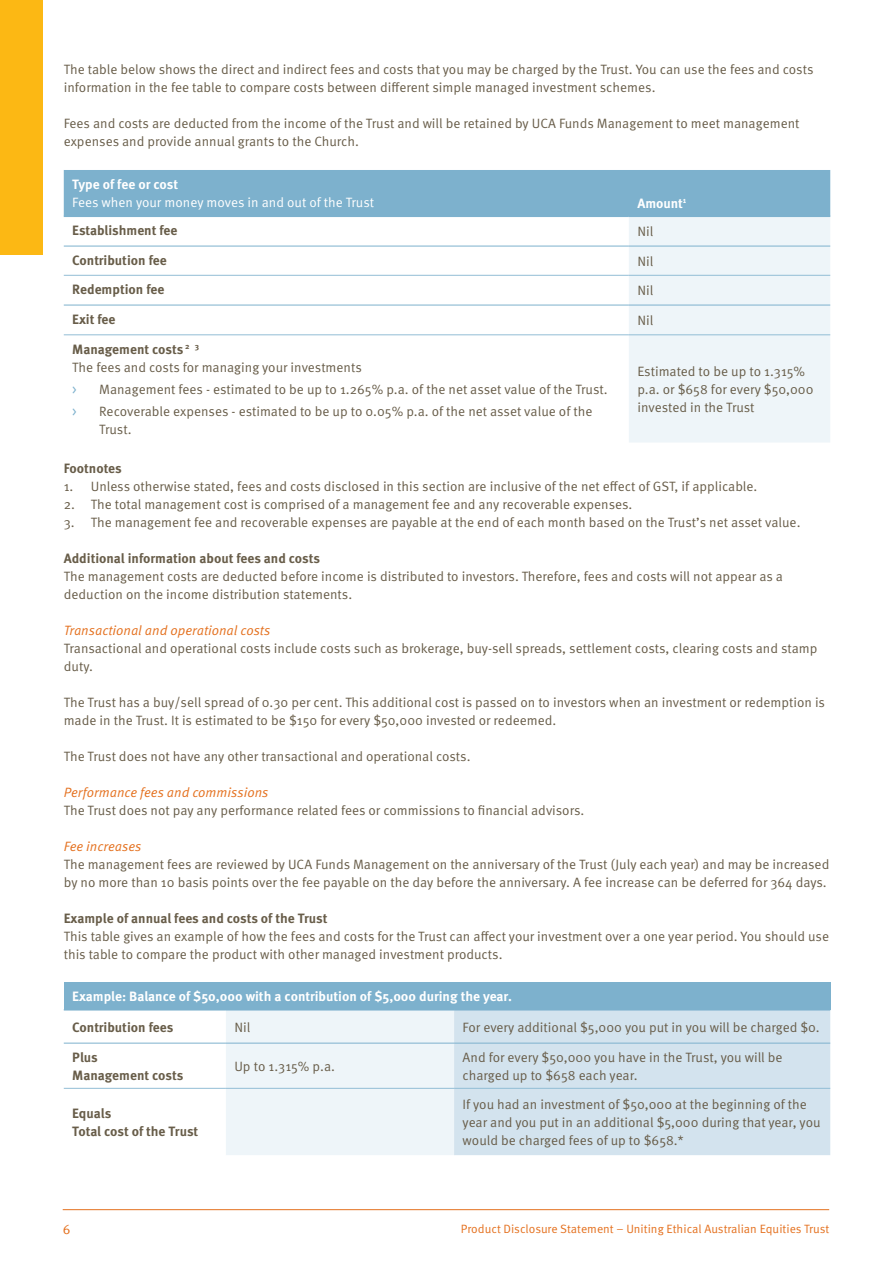
<style>
.page{position:relative;width:893px;height:1263px;background:#fff}
.page>*{position:absolute;margin:0;border:0;box-sizing:border-box;transform-origin:0 0}
.Body_text{font:13.5px/18px "Meta OT Norm";color:#685d49}
.Paragraph_heading__H{font:700 13.5px "Meta OT";color:#685d49}
.Paragraph_heading_wh{font:700 13.5px "Meta OT";color:#fff}
.Paragraph_sub-headin{font:13.5px "Meta OT Norm Ita";color:#e4701e}
.t1{font:13.5px "Meta OT Norm";color:#fff}
.t2{font:13.5px "Meta OT Norm";color:#e4701e}
.t3{font:12px "Meta OT Norm";color:#e4701e}
.s1{color:#7db1cd}
</style>
<div class="page">
<div style="left:0;top:0;width:43px;height:255px;background:#fcb814"></div>
<hr style="left:63px;top:1209px;width:766px;height:1px;background:#e4701e">
<div style="left:64px;top:170px;width:766px;height:46px;background:#7db1cd"></div>
<div style="left:629px;top:217px;width:201px;height:225px;background:#eef5f9"></div>
<hr style="left:64px;top:246px;width:565px;height:1px;background:#7db1cd">
<hr style="left:629px;top:246px;width:201px;height:1px;background:#7db1cd">
<hr style="left:64px;top:305px;width:565px;height:1px;background:#7db1cd">
<hr style="left:629px;top:305px;width:201px;height:1px;background:#7db1cd">
<hr style="left:64px;top:275px;width:565px;height:1px;background:#92bdd5">
<hr style="left:629px;top:275px;width:201px;height:1px;background:#92bdd5">
<hr style="left:64px;top:335px;width:565px;height:1px;background:#92bdd5">
<hr style="left:629px;top:335px;width:201px;height:1px;background:#92bdd5">
<hr style="left:64px;top:216px;width:565px;height:1px;background:#7db1cd">
<hr style="left:629px;top:216px;width:201px;height:1px;background:#7db1cd">
<div style="left:64px;top:982px;width:766px;height:28px;background:#7db1cd"></div>
<div style="left:226px;top:1010px;width:228px;height:145px;background:#eef5f9"></div>
<div style="left:454px;top:1010px;width:376px;height:145px;background:#d3e3ee"></div>
<hr style="left:64px;top:1043px;width:162px;height:1px;background:#7db1cd">
<hr style="left:226px;top:1043px;width:228px;height:1px;background:#7db1cd">
<hr style="left:454px;top:1043px;width:376px;height:1px;background:#7db1cd">
<hr style="left:64px;top:1088px;width:162px;height:1px;background:#92bdd5">
<hr style="left:226px;top:1088px;width:228px;height:1px;background:#92bdd5">
<hr style="left:454px;top:1088px;width:376px;height:1px;background:#92bdd5">
<p class="Body_text" style="left:64px;top:60px;width:751px">The table below shows the direct and indirect fees and costs that you may be charged by the Trust. You can use the fees and costs information in the fee table to compare costs between different simple managed investment schemes.</p>
<p class="Body_text" style="left:64px;top:114px;width:737px">Fees and costs are deducted from the income of the Trust and will be retained by UCA Funds Management to meet management expenses and provide annual grants to the Church.</p>
<p class="Paragraph_heading_wh" style="left:72px;top:176px;width:107px">Type of fee or cost</p>
<p class="t1" style="left:72px;top:194px;width:303px">Fees when your money moves in and out of the Trust</p>
<p class="Paragraph_heading_wh" style="left:637px;top:195px;width:51px">Amount<sup>1</sup></p>
<p class="Paragraph_heading__H" style="left:72px;top:222px;width:107px">Establishment fee</p>
<p class="Body_text" style="left:637px;top:223px;width:17px">Nil</p>
<p class="Paragraph_heading__H" style="left:72px;top:251px;width:96px">Contribution fee</p>
<p class="Body_text" style="left:637px;top:252px;width:17px">Nil</p>
<p class="Paragraph_heading__H" style="left:72px;top:281px;width:94px">Redemption fee</p>
<p class="Body_text" style="left:637px;top:282px;width:17px">Nil</p>
<p class="Paragraph_heading__H" style="left:72px;top:310px;width:45px">Exit fee</p>
<p class="Body_text" style="left:637px;top:311px;width:17px">Nil</p>
<p class="Paragraph_heading__H" style="left:72px;top:340px;width:128px">Management costs <sup>2</sup> <sup>3</sup></p>
<p class="Body_text" style="left:72px;top:358px;width:291px">The fees and costs for managing your investments</p>
<p class="Body_text" style="left:72px;top:380px;width:537px"><span class="s1">&gt;</span> Management fees - estimated to be up to 1.265% p.a. of the net asset value of the Trust.</p>
<p class="Body_text" style="left:99px;top:402px;width:495px;text-indent:-27px"><span class="s1">&gt;</span> Recoverable expenses - estimated to be up to 0.05% p.a. of the net asset value of the<br>Trust.</p>
<p class="Body_text" style="left:637px;top:362px;width:178px">Estimated to be up to 1.315% p.a. or $658 for every $50,000 invested in the Trust</p>
<p class="Paragraph_heading__H" style="left:64px;top:459px;width:60px">Footnotes</p>
<p class="Body_text" style="left:64px;top:477px;width:695px">1. Unless otherwise stated, fees and costs disclosed in this section are inclusive of the net effect of GST, if applicable.</p>
<p class="Body_text" style="left:64px;top:495px;width:570px">2. The total management cost is comprised of a management fee and any recoverable expenses.</p>
<p class="Body_text" style="left:64px;top:513px;width:738px">3. The management fee and recoverable expenses are payable at the end of each month based on the Trust’s net asset value.</p>
<p class="Paragraph_heading__H" style="left:64px;top:549px;width:258px">Additional information about fees and costs</p>
<p class="Body_text" style="left:64px;top:567px;width:721px">The management costs are deducted before income is distributed to investors. Therefore, fees and costs will not appear as a deduction on the income distribution statements.</p>
<p class="Paragraph_sub-headin" style="left:64px;top:622px;width:208px">Transactional and operational costs</p>
<p class="Body_text" style="left:64px;top:639px;width:755px">Transactional and operational costs include costs such as brokerage, buy-sell spreads, settlement costs, clearing costs and stamp duty.</p>
<p class="Body_text" style="left:64px;top:693px;width:763px">The Trust has a buy/sell spread of 0.30 per cent. This additional cost is passed on to investors when an investment or redemption is made in the Trust. It is estimated to be $150 for every $50,000 invested or redeemed.</p>
<p class="Body_text" style="left:64px;top:747px;width:408px">The Trust does not have any other transactional and operational costs.</p>
<p class="Paragraph_sub-headin" style="left:64px;top:784px;width:206px">Performance fees and commissions</p>
<p class="Body_text" style="left:64px;top:801px;width:522px">The Trust does not pay any performance related fees or commissions to financial advisors.</p>
<p class="Paragraph_sub-headin" style="left:64px;top:838px;width:79px">Fee increases</p>
<p class="Body_text" style="left:64px;top:855px;width:767px">The management fees are reviewed by UCA Funds Management on the anniversary of the Trust (July each year) and may be increased by no more than 10 basis points over the fee payable on the day before the anniversary. A fee increase can be deferred for 364 days.</p>
<p class="Paragraph_heading__H" style="left:64px;top:909px;width:265px">Example of annual fees and costs of the Trust</p>
<p class="Body_text" style="left:64px;top:927px;width:767px">This table gives an example of how the fees and costs for the Trust can affect your investment over a one year period. You should use this table to compare the product with other managed investment products.</p>
<p class="Paragraph_heading_wh" style="left:72px;top:988px;width:441px">Example: Balance of $50,000 with a contribution of $5,000 during the year.</p>
<p class="Paragraph_heading__H" style="left:72px;top:1018px;width:103px">Contribution fees</p>
<p class="Body_text" style="left:234px;top:1018px;width:17px">Nil</p>
<p class="Body_text" style="left:463px;top:1018px;width:359px">For every additional $5,000 you put in you will be charged $0.</p>
<p class="Paragraph_heading__H" style="left:72px;top:1048px;width:27px">Plus</p>
<p class="Paragraph_heading__H" style="left:72px;top:1066px;width:113px">Management costs</p>
<p class="Body_text" style="left:234px;top:1057px;width:102px">Up to 1.315% p.a.</p>
<p class="Body_text" style="left:463px;top:1048px;width:321px">And for every $50,000 you have in the Trust, you will be charged up to $658 each year.</p>
<p class="Paragraph_heading__H" style="left:72px;top:1104px;width:41px">Equals</p>
<p class="Paragraph_heading__H" style="left:72px;top:1122px;width:128px">Total cost of the Trust</p>
<p class="Body_text" style="left:463px;top:1095px;width:359px">If you had an investment of $50,000 at the beginning of the year and you put in an additional $5,000 during that year, you would be charged fees of up to $658.*</p>
<p class="t2" style="left:63px;top:1221px;width:9px">6</p>
<p class="t3" style="left:461px;top:1221px;width:370px">Product Disclosure Statement – Uniting Ethical Australian Equities Trust</p>
</div>
